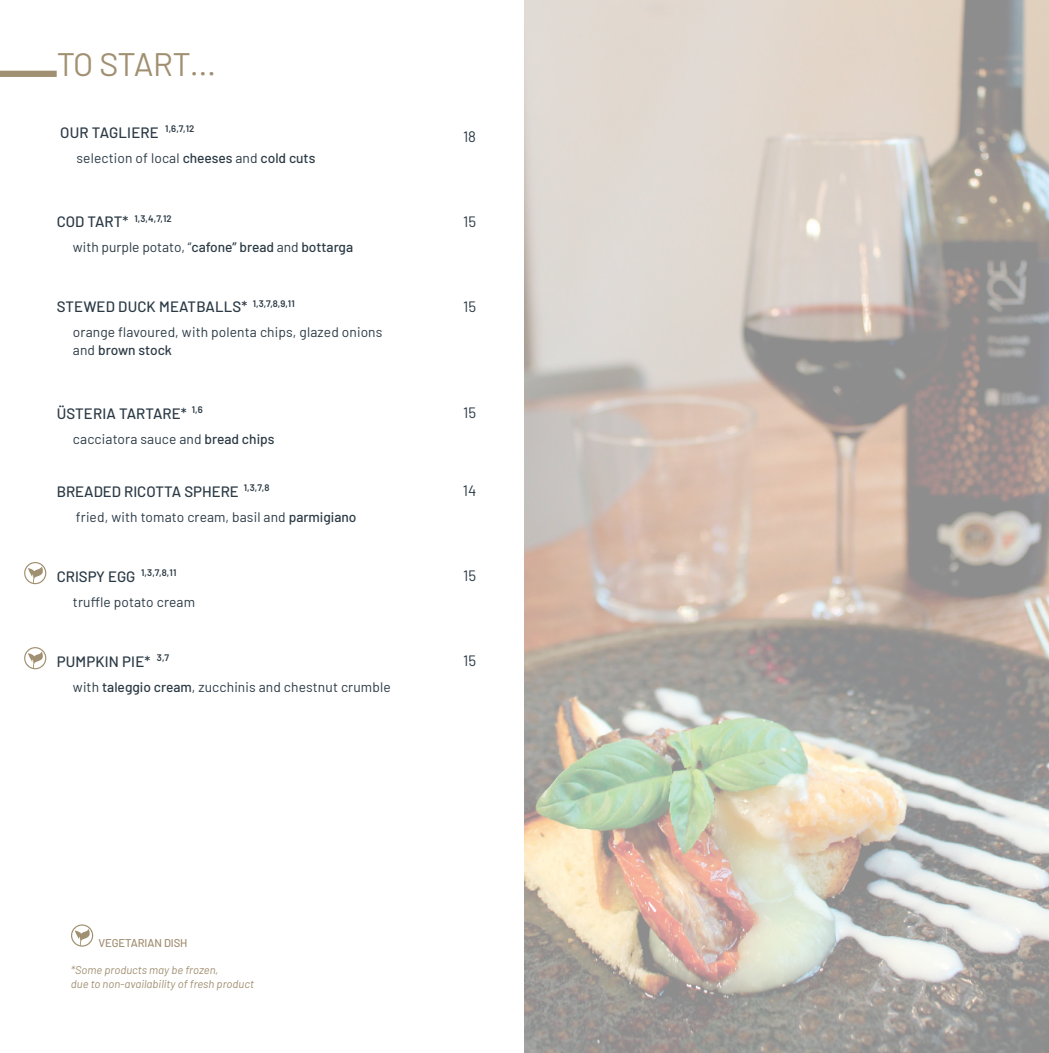
<style>
.page{position:relative;width:1049px;height:1053px;background:#fff}
.page>*{position:absolute;margin:0;border:0;box-sizing:border-box;transform-origin:0 0}
.t1{font:32.5px "Barlow";letter-spacing:-.03em;color:#a18f71}
.t2{font:500 15px "Barlow";color:#2b3a45}
.t3{font:15px "Barlow";color:#2b3a45}
.t4{font:13.75px/17.5px "Barlow";letter-spacing:.01em;color:#2b3a45}
.t5{font:italic 11.25px/13.5px "Barlow";color:#a18f71}
.t6{font:500 11.25px "Barlow";color:#a18f71}
.t7{font:600 9.5px "Barlow";color:#2b3a45}
.s1{font-weight:500}
.s2{font-weight:500;font-size:15px}
</style>
<div class="page">
<img style="left:524px;top:0;width:525px;height:1052px">
<div style="left:0;top:71px;width:57px;height:6px;background:#a18f71"></div>
<svg style="left:24px;top:562px;width:22px;height:22px"></svg>
<svg style="left:24px;top:647px;width:22px;height:22px"></svg>
<svg style="left:71px;top:924px;width:22px;height:22px"></svg>
<h1 class="t1" style="left:57px;top:40px;width:161px">TO START...</h1>
<p class="t2" style="left:60px;top:121px;width:10px">our</p>
<p class="t2" style="left:92px;top:121px;width:104px">TAGLIERE <sup>1,6,7,12</sup></p>
<p class="t4" style="left:76px;top:148px;width:240px">selection of local <span class="s1">cheeses</span> and <span class="s1">cold cuts</span></p>
<p class="t3" style="left:463px;top:125px;width:15px">18</p>
<p class="t7" style="left:57px;top:211px;width:117px"><span class="s2">COD TART*</span> 1,3,4,7,12</p>
<p class="t4" style="left:73px;top:237px;width:282px">with purple potato, “<span class="s1">cafone” bread</span> and <span class="s1">bottarga</span></p>
<p class="t3" style="left:463px;top:210px;width:14px">15</p>
<p class="t2" style="left:57px;top:296px;width:239px">STEWED DUCK MEATBALLS* <sup>1,3,7,8,9,11</sup></p>
<p class="t4" style="left:73px;top:322px;width:311px">orange flavoured, with polenta chips, glazed onions and <span class="s1">brown stock</span></p>
<p class="t3" style="left:463px;top:295px;width:14px">15</p>
<p class="t2" style="left:57px;top:402px;width:148px">ÜSTERIA TARTARE* <sup>1,6</sup></p>
<p class="t4" style="left:73px;top:429px;width:203px">cacciatora sauce and <span class="s1">bread chips</span></p>
<p class="t3" style="left:463px;top:402px;width:14px">15</p>
<p class="t2" style="left:57px;top:480px;width:214px">BREADED RICOTTA SPHERE <sup>1,3,7,8</sup></p>
<p class="t4" style="left:76px;top:507px;width:282px">fried, with tomato cream, basil and <span class="s1">parmigiano</span></p>
<p class="t3" style="left:463px;top:480px;width:15px">14</p>
<p class="t7" style="left:57px;top:566px;width:121px"><span class="s2">CRISPY EGG</span> 1,3,7,8,11</p>
<p class="t4" style="left:73px;top:592px;width:124px">truffle potato cream</p>
<p class="t3" style="left:463px;top:565px;width:14px">15</p>
<p class="t2" style="left:57px;top:650px;width:114px">PUMPKIN PIE* <sup>3,7</sup></p>
<p class="t4" style="left:73px;top:677px;width:319px">with <span class="s1">taleggio cream</span>, zucchinis and chestnut crumble</p>
<p class="t3" style="left:463px;top:650px;width:14px">15</p>
<p class="t6" style="left:99px;top:934px;width:8px">vegetarian</p>
<p class="t6" style="left:164px;top:934px;width:7px">dish</p>
<p class="t5" style="left:71px;top:962px;width:185px">*Some products may be frozen,<br>due to non-availability of fresh product</p>
</div>
